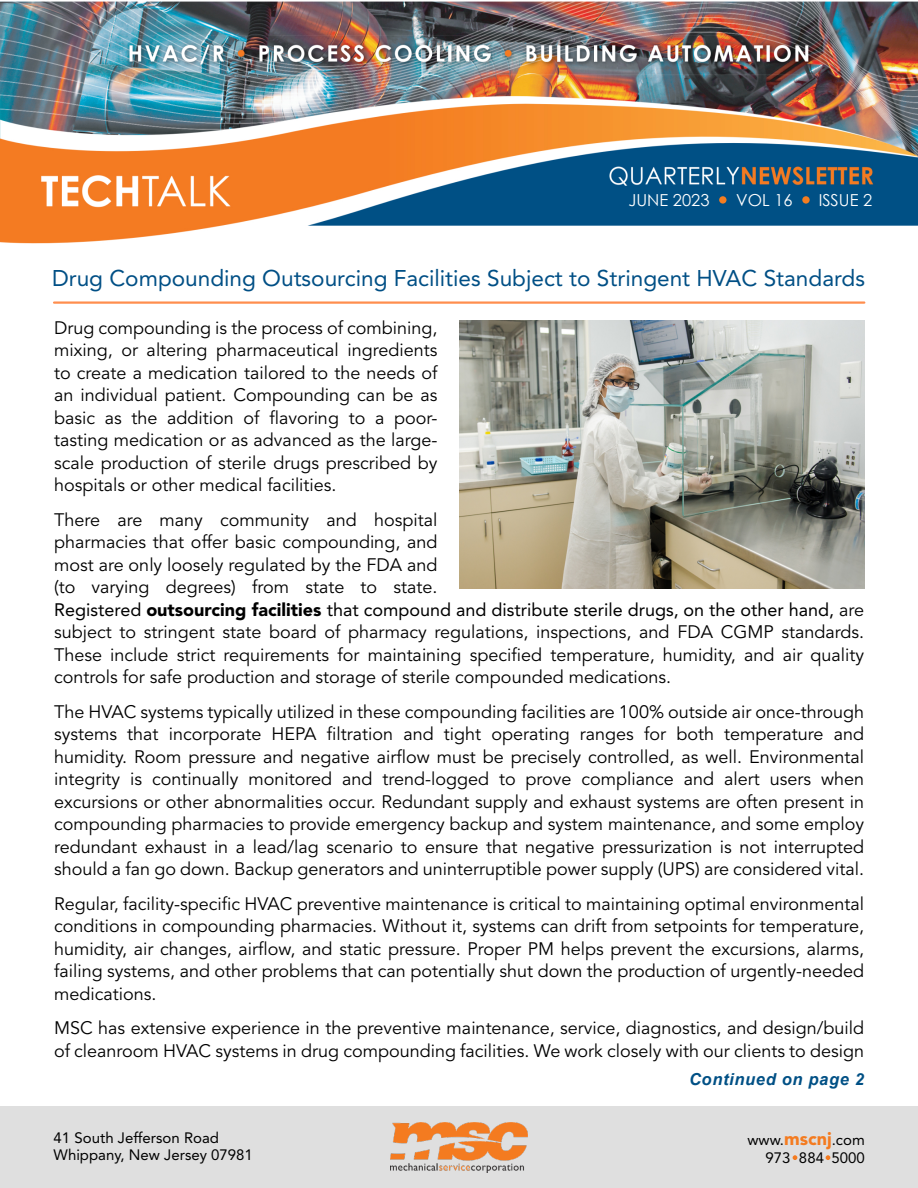
<style>
.page{position:relative;width:918px;height:1188px;background:#fff}
.page>*{position:absolute;margin:0;border:0;box-sizing:border-box;transform-origin:0 0}
.t1{font:22.65px "Avenir LT Std";color:#004f85}
.t2{font:18px/22.5px "Avenir LT Std";color:#000;text-align:justify}
.t3{font:16.5px "Century Gothic";color:#fff}
.t4{font:italic 700 16.5px "Arial";letter-spacing:.04em;color:#005085}
.t5{font:15px/16.5px "Avenir LT Std";color:#000}
.s1{font-style:inherit}
.s2{font-weight:900}
.s3{font-weight:900;font-size:18px;color:#f47b20}
</style>
<div class="page">
<img style="left:0;top:1px;width:918px;height:243px">
<div style="left:592px;top:190px;width:298px;height:27px;background:#005085"></div>
<div style="left:719px;top:196px;width:8px;height:8px;background:#f47d21;border-radius:50%"></div>
<div style="left:802px;top:196px;width:8px;height:8px;background:#f47d21;border-radius:50%"></div>
<div style="left:0;top:1107px;width:918px;height:81px;background:#dfdfdf"></div>
<svg style="left:793px;top:1155px;width:4px;height:5px"></svg>
<svg style="left:826px;top:1155px;width:4px;height:5px"></svg>
<img style="left:390px;top:1123px;width:138px;height:49px">
<hr style="left:54px;top:301px;width:810px;height:3px;background:#ff8e4e">
<img style="left:459px;top:320px;width:405px;height:268px">
<p class="t3" style="left:629px;top:193px;width:82px">JUNE 2023</p>
<p class="t3" style="left:736px;top:193px;width:58px">VOL 16</p>
<p class="t3" style="left:819px;top:193px;width:55px">ISSUE 2</p>
<p class="t1" style="left:52px;top:269px;width:815px">Drug Compounding Outsourcing Facilities Subject to Stringent HVAC Standards</p>
<p class="t2" style="left:54px;top:318px;width:385px">Drug compounding is the process of combining, mixing, or altering pharmaceutical ingredients to create a medication tailored to the needs of an individual patient. Compounding can be as basic as the addition of flavoring to a poor&shy;tasting medication or as advanced as the large&shy;scale production of sterile drugs prescribed by hospitals or other medical facilities.</p>
<p class="t2" style="left:54px;top:510px;width:812px;text-align:left">There are many community and hospital<br>pharmacies that offer basic compounding, and<br>most are only loosely regulated by the FDA and<br>(to varying degrees) from state to state.<br><span class="s1">Registered</span> <span class="s2">outsourcing facilities</span> <span class="s1">that compound and distribute sterile drugs, on the other hand,</span> are subject to stringent state board of pharmacy regulations, inspections, and FDA CGMP standards.<br>These include strict requirements for maintaining specified temperature, humidity, and air quality controls for safe production and storage of sterile compounded medications.</p>
<p class="t2" style="left:54px;top:702px;width:812px">The HVAC systems typically utilized in these compounding facilities are 100% outside air once-through systems that incorporate HEPA filtration and tight operating ranges for both temperature and humidity. Room pressure and negative airflow must be precisely controlled, as well. Environmental integrity is continually monitored and trend-logged to prove compliance and alert users when excursions or other abnormalities occur. Redundant supply and exhaust systems are often present in compounding pharmacies to provide emergency backup and system maintenance, and some employ redundant exhaust in a lead/lag scenario to ensure that negative pressurization is not interrupted should a fan go down. Backup generators and uninterruptible power supply (UPS) are considered vital.</p>
<p class="t2" style="left:54px;top:894px;width:812px">Regular, facility-specific HVAC preventive maintenance is critical to maintaining optimal environmental conditions in compounding pharmacies. Without it, systems can drift from setpoints for temperature, humidity, air changes, airflow, and static pressure. Proper PM helps prevent the excursions, alarms, failing systems, and other problems that can potentially shut down the production of urgently-needed medications.</p>
<p class="t2" style="left:54px;top:1018px;width:812px">MSC has extensive experience in the preventive maintenance, service, diagnostics, and design/build of cleanroom HVAC systems in drug compounding facilities. We work closely with our clients to design</p>
<p class="t4" style="left:689px;top:1073px;width:177px">Continued on page 2</p>
<p class="t5" style="left:54px;top:1131px;width:201px">41 South Jefferson Road<br>Whippany, New Jersey 07981</p>
<p class="t5" style="left:747px;top:1132px;width:119px;line-height:18px;text-align:right">www.<span class="s3">mscnj</span>.com<br>973 884 5000</p>
</div>
